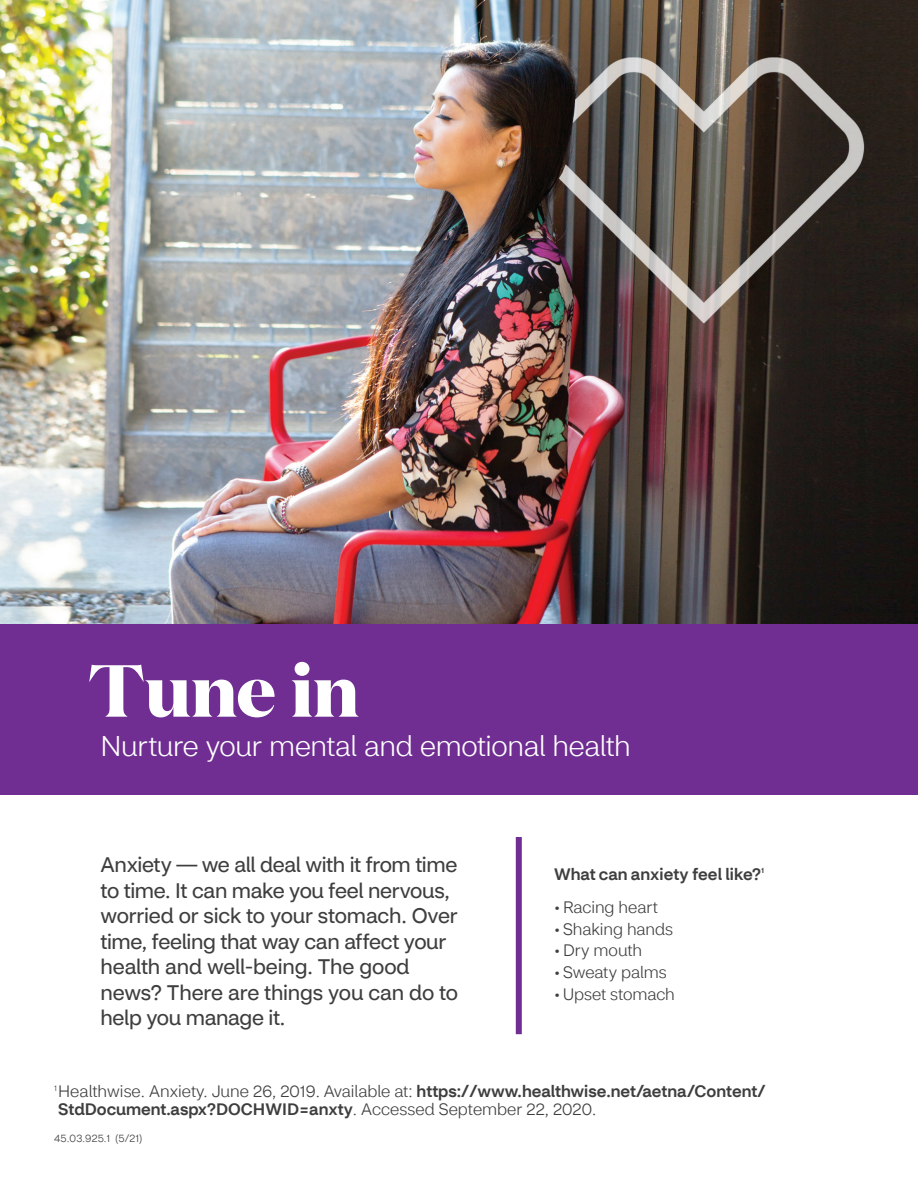
<style>
.page{position:relative;width:918px;height:1188px;background:#fff}
.page>*{position:absolute;margin:0;border:0;box-sizing:border-box;transform-origin:0 0}
.t1{font:700 73.5px "Domaine Disp";letter-spacing:-.005em;color:#fff}
.t2{font:300 28.5px "CVS Health Sans";letter-spacing:-.015em;color:#fff}
.t3{font:21px/25.5px "CVS Health Sans";letter-spacing:-.015em;color:#3e3e3f}
.t4{font:500 16.5px/18px "CVS Health Sans";color:#3e3e3f}
.t5{font:300 16.5px "CVS Health Sans";letter-spacing:-.005em;color:#3e3e3f}
.t6{font:300 10.5px "CVS Health Sans";letter-spacing:.02em;color:#3e3e40}
.t7{font:500 7.35px "CVS Health Sans";color:#3e3e3f}
.s1{font-weight:300}
</style>
<div class="page">
<div style="left:0;top:624px;width:918px;height:170px;background:#702d92"></div>
<div style="left:516px;top:837px;width:6px;height:197px;background:#702d92"></div>
<img style="left:0;top:0;width:918px;height:624px">
<h1 class="t1" style="left:88px;top:643px;width:273px">Tune in</h1>
<p class="t2" style="left:101px;top:729px;width:532px">Nurture your mental and emotional health</p>
<p class="t3" style="left:101px;top:852px;width:359px">Anxiety — we all deal with it from time to time. It can make you feel nervous, worried or sick to your stomach. Over time, feeling that way can affect your health and well‑being. The good news? There are things you can do to help you manage it.</p>
<p class="t4" style="left:554px;top:865px;width:209px">What can anxiety feel like?</p>
<p class="t7" style="left:761px;top:866px;width:5px">1</p>
<p class="t5" style="left:554px;top:897px;width:105px">• Racing heart</p>
<p class="t5" style="left:554px;top:919px;width:121px">• Shaking hands</p>
<p class="t5" style="left:554px;top:941px;width:90px">• Dry mouth</p>
<p class="t5" style="left:554px;top:962px;width:114px">• Sweaty palms</p>
<p class="t5" style="left:554px;top:984px;width:122px">• Upset stomach</p>
<p class="t4" style="left:54px;top:1082px;width:713px"><sup>1</sup> <span class="s1">Healthwise. Anxiety. June 26, 2019. Available at:</span> https://www.healthwise.net/aetna/Content/<br>StdDocument.aspx?DOCHWID=anxty<span class="s1">. Accessed September 22, 2020.</span></p>
<p class="t6" style="left:54px;top:1132px;width:90px">45.03.925.1 (5/21)</p>
</div>
